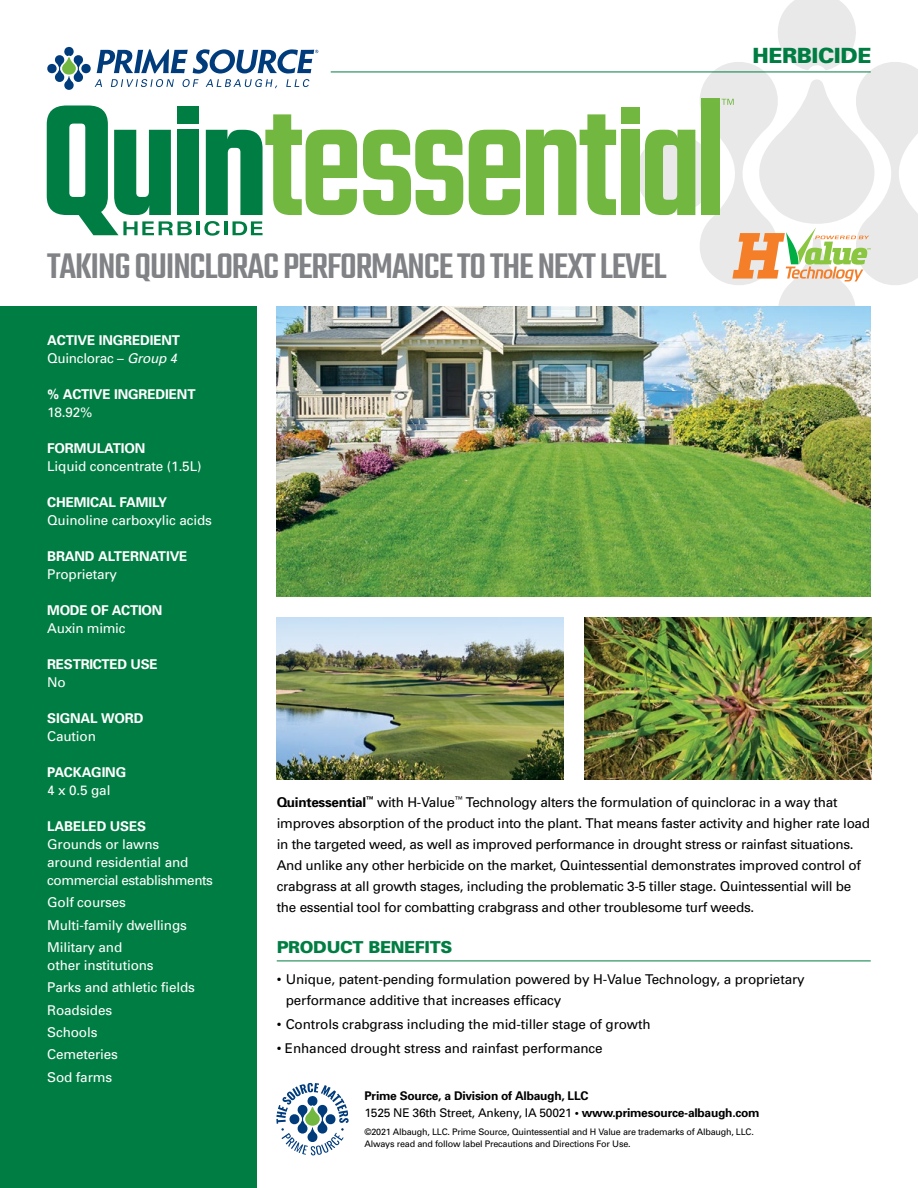
<style>
.page{position:relative;width:918px;height:1188px;background:#fff}
.page>*{position:absolute;margin:0;border:0;box-sizing:border-box;transform-origin:0 0}
.t1{font:500 39px "Teko";letter-spacing:-.03em;color:#808285}
.t2{font:900 21px "Univers";letter-spacing:-.02em;color:#007d43}
.t3{font:900 16.5px "Univers";letter-spacing:-.02em;color:#007d43}
.t4{font:13.5px/21px "Univers";letter-spacing:-.02em;color:#000}
.t5{font:13.5px/22.4px "Univers";letter-spacing:-.01em;color:#fff}
.t6{font:700 13.5px/18px "Univers";letter-spacing:-.01em;color:#fff}
.t7{font:700 12px/16.5px "Univers";letter-spacing:-.02em;color:#000}
.t8{font:9px/12px "Univers";letter-spacing:-.025em;color:#000}
.s1{font-weight:400}
.s2{font-weight:400;font-style:italic}
.s3{font-weight:700}
</style>
<div class="page">
<div style="left:0;top:306px;width:256px;height:882px;background:#007d43"></div>
<hr style="left:277px;top:961px;width:594px;height:1px;background:#007d43">
<img style="left:277px;top:306px;width:594px;height:290px">
<div style="left:177px;top:106px;width:22px;height:18px;background:#007d43"></div>
<div style="left:177px;top:130px;width:22px;height:85px;background:#007d43"></div>
<svg style="left:206px;top:114px;width:151px;height:101px"></svg>
<svg style="left:363px;top:130px;width:100px;height:85px"></svg>
<svg style="left:469px;top:130px;width:51px;height:85px"></svg>
<svg style="left:526px;top:114px;width:90px;height:101px"></svg>
<div style="left:621px;top:107px;width:18px;height:16px;background:#72b840"></div>
<div style="left:621px;top:130px;width:18px;height:85px;background:#72b840"></div>
<svg style="left:47px;top:105px;width:145px;height:130px"></svg>
<hr style="left:197px;top:221px;width:3px;height:14px;background:#007d43">
<svg style="left:204px;top:221px;width:16px;height:15px"></svg>
<hr style="left:224px;top:221px;width:3px;height:14px;background:#007d43">
<svg style="left:233px;top:221px;width:30px;height:14px"></svg>
<hr style="left:331px;top:72px;width:540px;height:1px;background:#007d43">
<svg style="left:47px;top:47px;width:271px;height:43px"></svg>
<img style="left:277px;top:617px;width:287px;height:162px">
<img style="left:585px;top:617px;width:287px;height:162px">
<svg style="left:276px;top:1083px;width:73px;height:72px"></svg>
<svg style="left:636px;top:0;width:282px;height:351px"></svg>
<h1 class="t1" style="left:47px;top:244px;width:621px">TAKING QUINCLORAC PERFORMANCE TO THE NEXT LEVEL</h1>
<h2 class="t2" style="left:753px;top:42px;width:121px">HERBICIDE</h2>
<p class="t6" style="left:47px;top:331px;width:134px">ACTIVE INGREDIENT<br><span class="s1">Quinclorac –</span> <span class="s2">Group 4</span></p>
<p class="t6" style="left:47px;top:385px;width:150px">% ACTIVE INGREDIENT</p>
<p class="t5" style="left:47px;top:401px;width:47px">18.92%</p>
<p class="t6" style="left:47px;top:439px;width:100px">FORMULATION</p>
<p class="t5" style="left:47px;top:455px;width:156px">Liquid concentrate (1.5L)</p>
<p class="t6" style="left:47px;top:493px;width:121px">CHEMICAL FAMILY</p>
<p class="t5" style="left:47px;top:509px;width:166px">Quinoline carboxylic acids</p>
<p class="t6" style="left:47px;top:547px;width:142px">BRAND ALTERNATIVE</p>
<p class="t5" style="left:47px;top:563px;width:71px">Proprietary</p>
<p class="t6" style="left:47px;top:601px;width:117px">MODE OF ACTION</p>
<p class="t5" style="left:47px;top:617px;width:80px">Auxin mimic</p>
<p class="t6" style="left:47px;top:655px;width:112px">RESTRICTED USE</p>
<p class="t5" style="left:47px;top:671px;width:20px">No</p>
<p class="t6" style="left:47px;top:709px;width:98px">SIGNAL WORD</p>
<p class="t5" style="left:47px;top:725px;width:50px">Caution</p>
<p class="t6" style="left:47px;top:763px;width:80px">PACKAGING</p>
<p class="t5" style="left:47px;top:779px;width:65px">4 x 0.5 gal</p>
<p class="t6" style="left:47px;top:817px;width:101px">LABELED USES</p>
<p class="t5" style="left:47px;top:835px;width:167px;line-height:18px">Grounds or lawns<br>around residential and commercial establishments</p>
<p class="t5" style="left:47px;top:891px;width:141px">Golf courses<br>Multi-family dwellings<br>Military and</p>
<p class="t5" style="left:47px;top:954px;width:149px">other institutions<br>Parks and athletic fields<br>Roadsides<br>Schools<br>Cemeteries<br>Sod farms</p>
<p class="t4" style="left:277px;top:791px;width:595px"><span class="s3">Quintessential</span><sup>™</sup> with H-Value<sup>™</sup> Technology alters the formulation of quinclorac in a way that improves absorption of the product into the plant. That means faster activity and higher rate load in the targeted weed, as well as improved performance in drought stress or rainfast situations.<br>And unlike any other herbicide on the market, Quintessential demonstrates improved control of crabgrass at all growth stages, including the problematic 3-5 tiller stage. Quintessential will be the essential tool for combatting crabgrass and other troublesome turf weeds.</p>
<p class="t3" style="left:277px;top:937px;width:177px">PRODUCT BENEFITS</p>
<p class="t4" style="left:286px;top:968px;width:520px;text-indent:-9px">• Unique, patent-pending formulation powered by H-Value Technology, a proprietary performance additive that increases efficacy</p>
<p class="t4" style="left:277px;top:1013px;width:375px">• Controls crabgrass including the mid-tiller stage of growth</p>
<p class="t4" style="left:277px;top:1038px;width:327px">• Enhanced drought stress and rainfast performance</p>
<p class="t7" style="left:364px;top:1087px;width:397px">Prime Source, a Division of Albaugh, LLC<br><span class="s1">1525 NE 36th Street, Ankeny, IA 50021</span> • www.primesource-albaugh.com</p>
<p class="t8" style="left:364px;top:1126px;width:391px">©2021 Albaugh, LLC. Prime Source, Quintessential and H Value are trademarks of Albaugh, LLC.<br>Always read and follow label Precautions and Directions For Use.</p>
</div>
